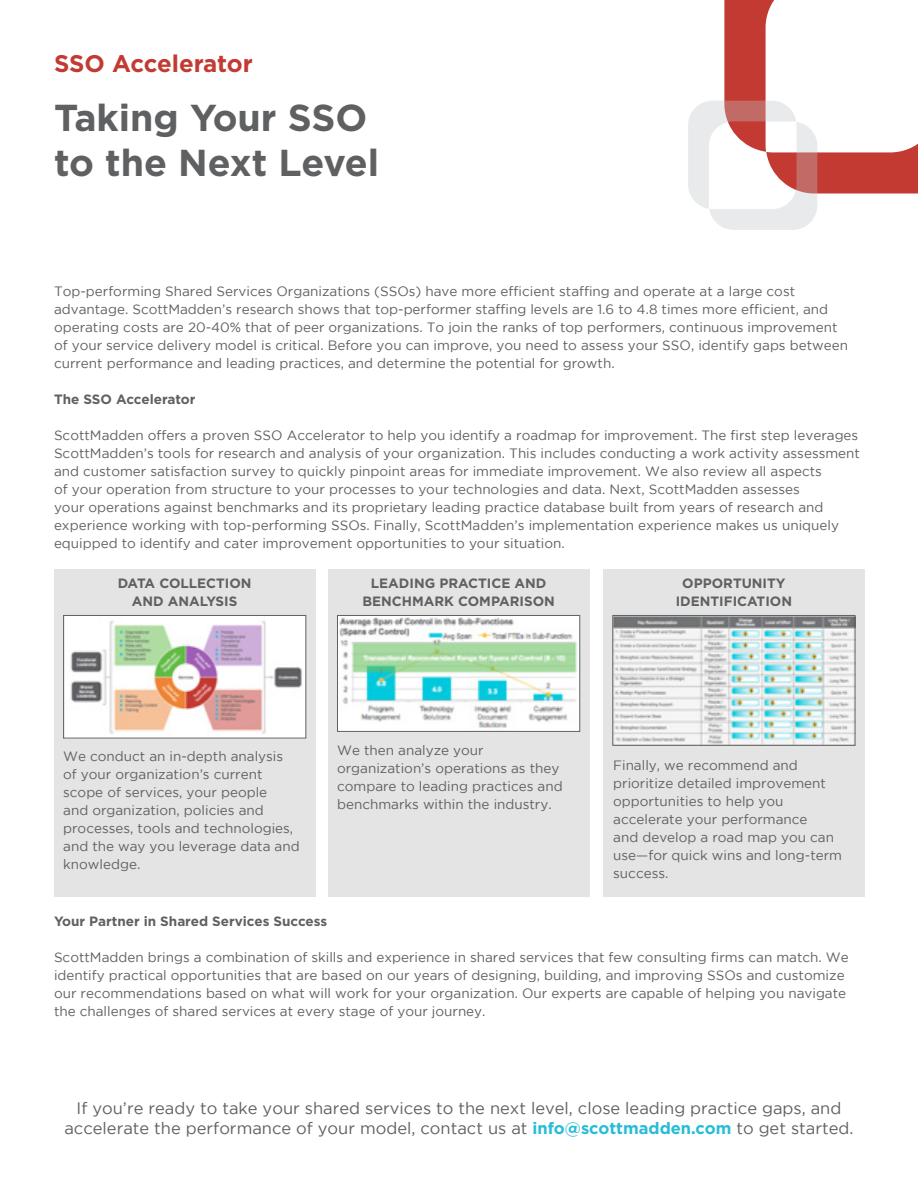
<style>
.page{position:relative;width:918px;height:1188px;background:#fff}
.page>*{position:absolute;margin:0;border:0;box-sizing:border-box;transform-origin:0 0}
.t1{font:700 37.5px/45px "Gotham";color:#5f6062}
.t2{font:700 24px "Gotham";letter-spacing:-.01em;color:#c33a32}
.t3{font:16.5px/19.8px "Gotham";color:#5f6062;text-align:center}
.t4{font:13.5px/18px "Gotham";color:#5f6062}
.t5{font:700 13.5px/18px "Gotham";color:#5f6062;text-align:center}
.s1{font-weight:700;color:#27bcd7}
</style>
<div class="page">
<svg style="left:688px;top:0;width:230px;height:230px"></svg>
<div style="left:54px;top:569px;width:262px;height:328px;background:#e4e4e4"></div>
<div style="left:603px;top:569px;width:262px;height:328px;background:#e4e4e4"></div>
<div style="left:328px;top:569px;width:261px;height:328px;background:#e4e4e4"></div>
<img style="left:65px;top:617px;width:239px;height:119px">
<div style="left:63px;top:615px;width:243px;height:123px;border:1px solid #5f6062"></div>
<img style="left:614px;top:617px;width:239px;height:127px">
<div style="left:612px;top:615px;width:243px;height:131px;border:1px solid #5f6062"></div>
<img style="left:339px;top:617px;width:239px;height:113px">
<div style="left:337px;top:615px;width:243px;height:117px;border:1px solid #5f6062"></div>
<h2 class="t2" style="left:54px;top:49px;width:200px">SSO Accelerator</h2>
<h1 class="t1" style="left:54px;top:94px;width:327px">Taking Your SSO to the Next Level</h1>
<p class="t4" style="left:54px;top:282px;width:796px">Top-performing Shared Services Organizations (SSOs) have more efficient staffing and operate at a large cost advantage. ScottMadden’s research shows that top-performer staffing levels are 1.6 to 4.8 times more efficient, and operating costs are 20-40% that of peer organizations. To join the ranks of top performers, continuous improvement of your service delivery model is critical. Before you can improve, you need to assess your SSO, identify gaps between current performance and leading practices, and determine the potential for growth.</p>
<p class="t5" style="left:54px;top:390px;width:143px">The SSO Accelerator</p>
<p class="t4" style="left:54px;top:426px;width:808px">ScottMadden offers a proven SSO Accelerator to help you identify a roadmap for improvement. The first step leverages ScottMadden’s tools for research and analysis of your organization. This includes conducting a work activity assessment and customer satisfaction survey to quickly pinpoint areas for immediate improvement. We also review all aspects<br>of your operation from structure to your processes to your technologies and data. Next, ScottMadden assesses<br>your operations against benchmarks and its proprietary leading practice database built from years of research and experience working with top-performing SSOs. Finally, ScottMadden’s implementation experience makes us uniquely equipped to identify and cater improvement opportunities to your situation.</p>
<p class="t5" style="left:118px;top:574px;width:135px">DATA COLLECTION<br>AND ANALYSIS</p>
<p class="t5" style="left:362px;top:574px;width:194px">LEADING PRACTICE AND<br>BENCHMARK COMPARISON</p>
<p class="t5" style="left:676px;top:574px;width:118px">OPPORTUNITY<br>IDENTIFICATION</p>
<p class="t4" style="left:63px;top:747px;width:238px">We conduct an in-depth analysis of your organization’s current scope of services, your people<br>and organization, policies and processes, tools and technologies, and the way you leverage data and knowledge.</p>
<p class="t4" style="left:337px;top:741px;width:227px">We then analyze your organization’s operations as they compare to leading practices and benchmarks within the industry.</p>
<p class="t4" style="left:613px;top:756px;width:230px">Finally, we recommend and prioritize detailed improvement opportunities to help you accelerate your performance<br>and develop a road map you can use—for quick wins and long-term success.</p>
<p class="t5" style="left:54px;top:912px;width:275px">Your Partner in Shared Services Success</p>
<p class="t4" style="left:54px;top:948px;width:796px">ScottMadden brings a combination of skills and experience in shared services that few consulting firms can match. We identify practical opportunities that are based on our years of designing, building, and improving SSOs and customize our recommendations based on what will work for your organization. Our experts are capable of helping you navigate the challenges of shared services at every stage of your journey.</p>
<p class="t3" style="left:64px;top:1098px;width:791px">If you’re ready to take your shared services to the next level, close leading practice gaps, and accelerate the performance of your model, contact us at <span class="s1">info@scottmadden.com</span> to get started.</p>
</div>
